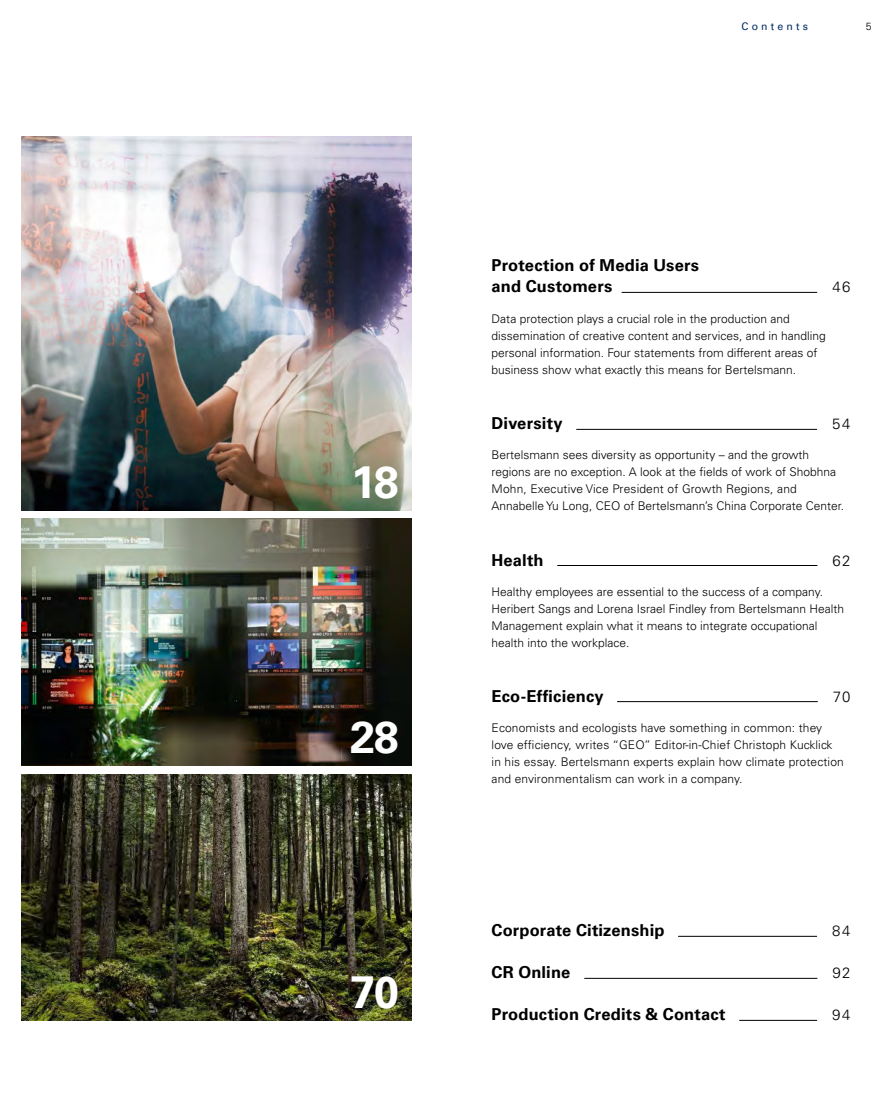
<style>
.page{position:relative;width:893px;height:1106px;background:#fff}
.page>*{position:absolute;margin:0;border:0;box-sizing:border-box;transform-origin:0 0}
.t1{font:700 45px "Univers";color:#fff}
.t2{font:700 16.5px/21px "Univers";letter-spacing:.01em;color:#000}
.t3{font:300 15px "Univers";letter-spacing:.095em;color:#000}
.t4{font:300 12px/17px "Univers";color:#000}
.t5{font:10.5px "Univers";letter-spacing:.3em;color:#002e63}
.t6{font:300 10.5px "Univers";color:#000}
</style>
<div class="page">
<img style="left:21px;top:136px;width:391px;height:374px">
<img style="left:21px;top:519px;width:391px;height:246px">
<img style="left:21px;top:774px;width:391px;height:246px">
<hr style="left:622px;top:292px;width:195px;height:1px;background:#000">
<hr style="left:576px;top:429px;width:241px;height:1px;background:#000">
<hr style="left:557px;top:565px;width:260px;height:1px;background:#000">
<hr style="left:617px;top:701px;width:201px;height:1px;background:#000">
<hr style="left:678px;top:936px;width:139px;height:1px;background:#000">
<hr style="left:584px;top:978px;width:233px;height:1px;background:#000">
<hr style="left:739px;top:1020px;width:78px;height:1px;background:#000">
<h1 class="t1" style="left:351px;top:455px;width:49px">18</h1>
<h1 class="t1" style="left:350px;top:710px;width:50px">28</h1>
<h1 class="t1" style="left:350px;top:965px;width:50px">70</h1>
<p class="t5" style="left:741px;top:20px;width:68px">Contents</p>
<p class="t6" style="left:866px;top:20px;width:7px">5</p>
<h2 class="t2" style="left:492px;top:255px;width:209px">Protection of Media Users and Customers</h2>
<p class="t3" style="left:832px;top:278px;width:20px">46</p>
<p class="t4" style="left:492px;top:310px;width:336px">Data protection plays a crucial role in the production and dissemination of creative content and services, and in handling personal information. Four statements from different areas of business show what exactly this means for Bertelsmann.</p>
<h2 class="t2" style="left:492px;top:413px;width:73px">Diversity</h2>
<p class="t3" style="left:832px;top:415px;width:20px">54</p>
<p class="t4" style="left:492px;top:446px;width:354px">Bertelsmann sees diversity as opportunity – and the growth regions are no exception. A look at the fields of work of Shobhna Mohn, Executive Vice President of Growth Regions, and Annabelle Yu Long, CEO of Bertelsmann’s China Corporate Center.</p>
<h2 class="t2" style="left:492px;top:549px;width:54px">Health</h2>
<p class="t3" style="left:833px;top:551px;width:19px">62</p>
<p class="t4" style="left:492px;top:583px;width:354px">Healthy employees are essential to the success of a company.<br>Heribert Sangs and Lorena Israel Findley from Bertelsmann Health Management explain what it means to integrate occupational health into the workplace.</p>
<h2 class="t2" style="left:492px;top:685px;width:114px">Eco-Efficiency</h2>
<p class="t3" style="left:833px;top:687px;width:19px">70</p>
<p class="t4" style="left:492px;top:719px;width:354px">Economists and ecologists have something in common: they love efficiency, writes “GEO” Editor-in-Chief Christoph Kucklick in his essay. Bertelsmann experts explain how climate protection and environmentalism can work in a company.</p>
<h2 class="t2" style="left:492px;top:920px;width:174px">Corporate Citizenship</h2>
<p class="t3" style="left:832px;top:922px;width:20px">84</p>
<h2 class="t2" style="left:492px;top:962px;width:80px">CR Online</h2>
<p class="t3" style="left:833px;top:964px;width:19px">92</p>
<h2 class="t2" style="left:492px;top:1004px;width:236px">Production Credits &amp; Contact</h2>
<p class="t3" style="left:832px;top:1006px;width:20px">94</p>
</div>
